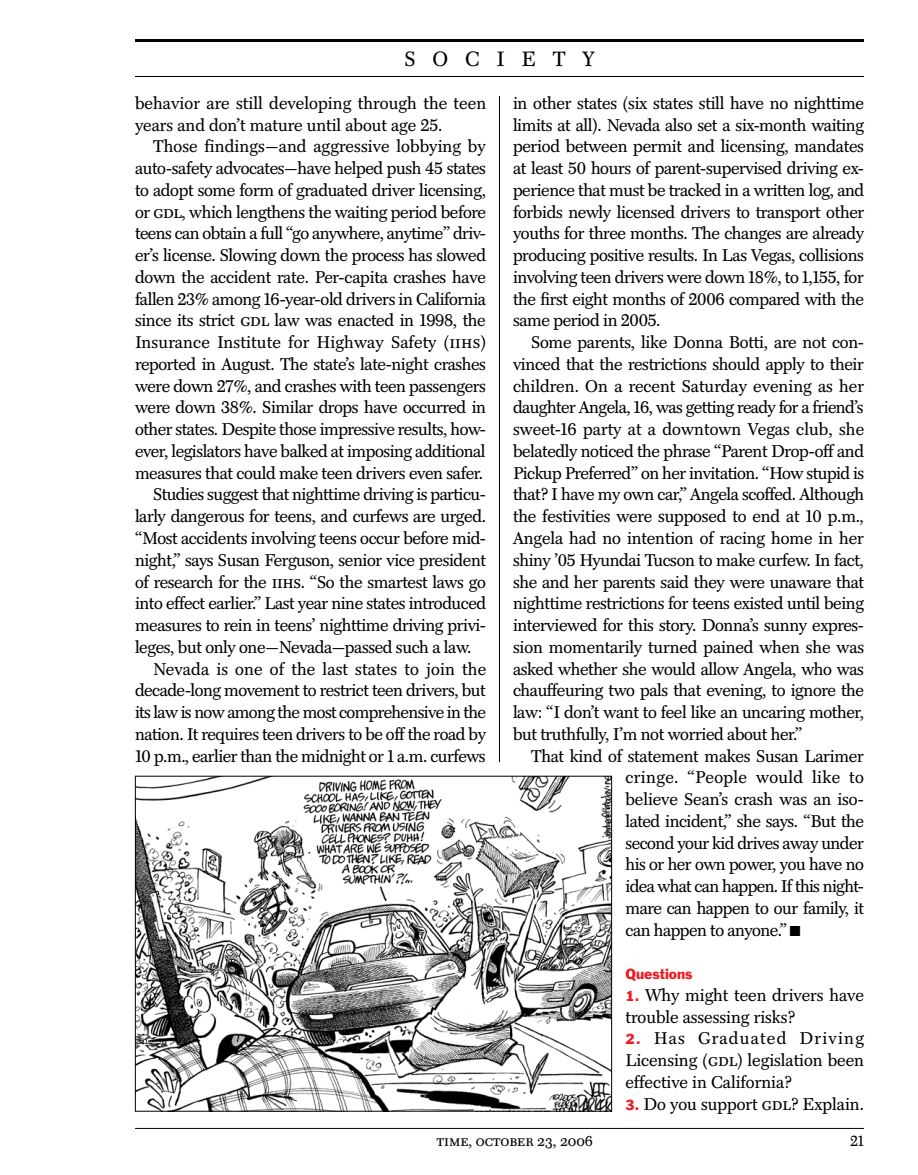
<style>
.page{position:relative;width:918px;height:1175px;background:#fff}
.page>*{position:absolute;margin:0;border:0;box-sizing:border-box;transform-origin:0 0}
.t1{font:21px "Caledonia";letter-spacing:.8em;color:#000}
.t2{font:17.25px/21.8px "Caledonia";letter-spacing:-.02em;color:#000;text-align:justify}
.t3{font:17.25px/21.8px "Caledonia";letter-spacing:.005em;color:#000}
.t4{font:17.25px "Caledonia";letter-spacing:.01em;color:#000}
.t5{font:17.25px/21.8px "Caledonia";color:#000}
.t6{font:15px "Caledonia Small Caps";color:#000}
.t7{font:15px "Caledonia";color:#000}
.t8{font:13.5px "Franklin Gothic BT";color:#ed1c24}
.s1{font-family:"Caledonia Small Caps"}
.s2{font-family:"Franklin Gothic BT";font-size:13.5px;color:#ed1c24}
</style>
<div class="page">
<img style="left:137px;top:778px;width:473px;height:331px">
<div style="left:135px;top:776px;width:477px;height:335px;border:1px solid #000"></div>
<hr style="left:499px;top:96px;width:1px;height:666px;background:#000">
<hr style="left:135px;top:39px;width:729px;height:3px;background:#000">
<hr style="left:135px;top:76px;width:729px;height:1px;background:#000">
<hr style="left:135px;top:1128px;width:729px;height:1px;background:#000">
<p class="t1" style="left:405px;top:47px;width:191px">SOCIETY</p>
<p class="t3" style="left:135px;top:92px;width:353px">behavior are still developing through the teen years and don’t mature until about age 25.</p>
<p class="t3" style="left:153px;top:136px;width:334px">Those findings—and aggressive lobbying by</p>
<p class="t2" style="left:135px;top:158px;width:353px">auto-safety advocates—have helped push 45 states</p>
<p class="t2" style="left:135px;top:179px;width:353px">to adopt some form of graduated driver licensing,</p>
<p class="t2" style="left:135px;top:201px;width:352px">or <span class="s1">gdl</span>, which lengthens the waiting period before</p>
<p class="t2" style="left:135px;top:223px;width:353px">teens can obtain a full “go anywhere, anytime” driv-</p>
<p class="t2" style="left:135px;top:245px;width:353px">er’s license. Slowing down the process has slowed</p>
<p class="t2" style="left:135px;top:266px;width:353px">down the accident rate. Per-capita crashes have</p>
<p class="t2" style="left:135px;top:288px;width:353px">fallen 23% among 16-year-old drivers in California</p>
<p class="t2" style="left:135px;top:310px;width:352px">since its strict <span class="s1">gdl</span> law was enacted in 1998, the</p>
<p class="t4" style="left:135px;top:333px;width:353px">Insurance Institute for Highway Safety (<span class="s1">iihs</span>)</p>
<p class="t2" style="left:135px;top:353px;width:353px">reported in August. The state’s late-night crashes</p>
<p class="t2" style="left:135px;top:375px;width:353px">were down 27%, and crashes with teen passengers</p>
<p class="t2" style="left:135px;top:397px;width:353px">were down 38%. Similar drops have occurred in</p>
<p class="t2" style="left:135px;top:419px;width:353px">other states. Despite those impressive results, how-</p>
<p class="t2" style="left:135px;top:440px;width:352px">ever, legislators have balked at imposing additional</p>
<p class="t2" style="left:135px;top:462px;width:350px">measures that could make teen drivers even safer.</p>
<p class="t2" style="left:153px;top:484px;width:334px">Studies suggest that nighttime driving is particu-</p>
<p class="t2" style="left:135px;top:506px;width:353px">larly dangerous for teens, and curfews are urged.</p>
<p class="t2" style="left:135px;top:527px;width:353px">“Most accidents involving teens occur before mid-</p>
<p class="t2" style="left:135px;top:549px;width:353px">night,” says Susan Ferguson, senior vice president</p>
<p class="t2" style="left:135px;top:571px;width:353px">of research for the <span class="s1">iihs</span>. “So the smartest laws go</p>
<p class="t2" style="left:135px;top:593px;width:353px">into effect earlier.” Last year nine states introduced</p>
<p class="t2" style="left:135px;top:614px;width:353px">measures to rein in teens’ nighttime driving privi-</p>
<p class="t2" style="left:135px;top:636px;width:338px">leges, but only one—Nevada—passed such a law.</p>
<p class="t4" style="left:153px;top:659px;width:335px">Nevada is one of the last states to join the</p>
<p class="t2" style="left:135px;top:680px;width:352px">decade-long movement to restrict teen drivers, but</p>
<p class="t2" style="left:135px;top:701px;width:353px">its law is now among the most comprehensive in the</p>
<p class="t2" style="left:135px;top:723px;width:353px">nation. It requires teen drivers to be off the road by</p>
<p class="t2" style="left:135px;top:745px;width:352px">10 p.m., earlier than the midnight or 1 a.m. curfews</p>
<p class="t2" style="left:513px;top:92px;width:353px">in other states (six states still have no nighttime limits at all). Nevada also set a six-month waiting period between permit and licensing, mandates at least 50 hours of parent-supervised driving ex&shy;perience that must be tracked in a written log, and forbids newly licensed drivers to transport other youths for three months. The changes are already producing positive results. In Las Vegas, collisions involving teen drivers were down 18%, to 1,155, for the first eight months of 2006 compared with the same period in 2005.</p>
<p class="t2" style="left:513px;top:332px;width:353px;text-indent:18px">Some parents, like Donna Botti, are not con&shy;vinced that the restrictions should apply to their children. On a recent Saturday evening as her daughter Angela, 16, was getting ready for a friend’s sweet-16 party at a downtown Vegas club, she belatedly noticed the phrase “Parent Drop-off and Pickup Preferred” on her invitation. “How stupid is that? I have my own car,” Angela scoffed. Although the festivities were supposed to end at 10 p.m., Angela had no intention of racing home in her shiny ’05 Hyundai Tucson to make curfew. In fact, she and her parents said they were unaware that nighttime restrictions for teens existed until being interviewed for this story. Donna’s sunny expres&shy;sion momentarily turned pained when she was asked whether she would allow Angela, who was chauffeuring two pals that evening, to ignore the law: “I don’t want to feel like an uncaring mother, but truthfully, I’m not worried about her.”</p>
<p class="t2" style="left:626px;top:745px;width:240px;text-indent:-94px">That kind of statement makes Susan Larimer cringe. “People would like to believe Sean’s crash was an iso&shy;lated incident,” she says. “But the second your kid drives away under his or her own power, you have no idea what can happen. If this night&shy;mare can happen to our family, it can happen to anyone.” π</p>
<p class="t8" style="left:626px;top:966px;width:69px">Questions</p>
<p class="t5" style="left:626px;top:984px;width:240px"><span class="s2">1.</span> Why might teen drivers have trouble assessing risks?</p>
<p class="t2" style="left:626px;top:1028px;width:240px"><span class="s2">2.</span> Has Graduated Driving Licensing (<span class="s1">gdl</span>) legislation been effective in California?</p>
<p class="t5" style="left:626px;top:1093px;width:240px"><span class="s2">3.</span> Do you support <span class="s1">gdl</span>? Explain.</p>
<p class="t6" style="left:437px;top:1132px;width:158px">time, october 23, 2006</p>
<p class="t7" style="left:850px;top:1132px;width:15px">21</p>
</div>
